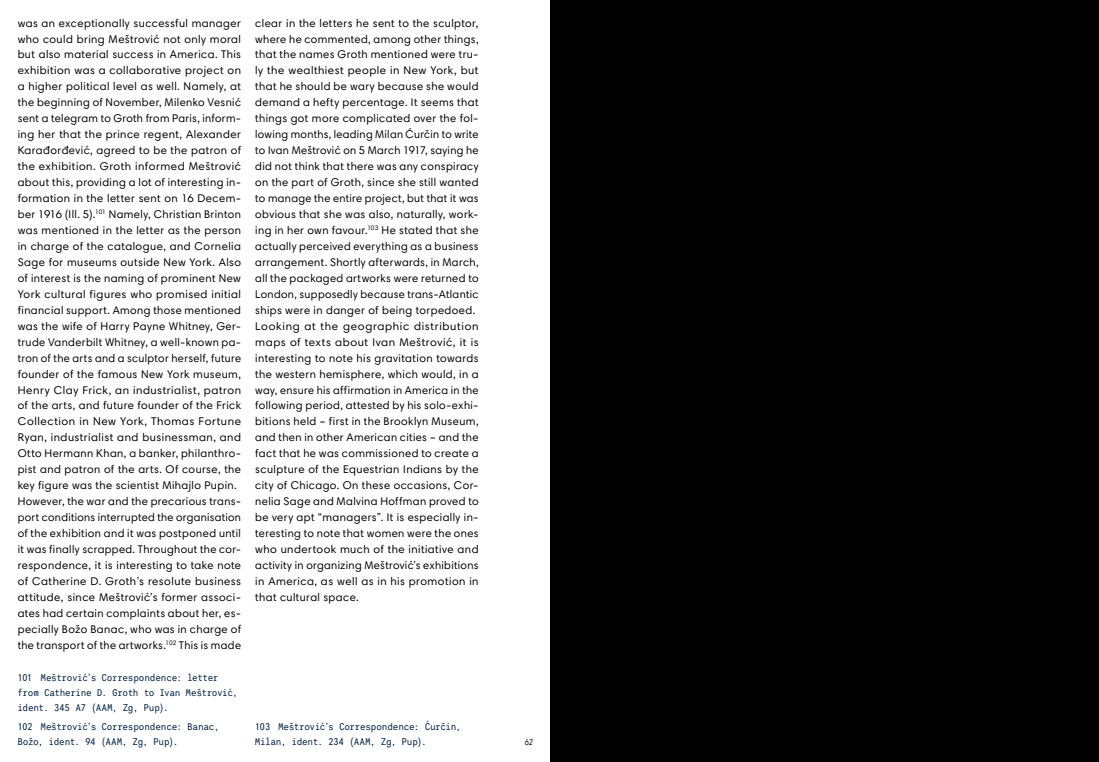
<style>
.page{position:relative;width:1099px;height:762px;background:#fff}
.page>*{position:absolute;margin:0;border:0;box-sizing:border-box;transform-origin:0 0}
.t1{font:11.25px/16px "Harmonia Sans Pro Cyr";letter-spacing:.035em;color:#000}
.t2{font:10px/15px "Harmonia Sans Mono Std CE";letter-spacing:.025em;color:#002146}
.t3{font:italic 8.75px "Harmonia Sans Pro Cyr";color:#000;scale:.85 1}
</style>
<div class="page">
<div style="left:550px;top:0;width:548px;height:762px;background:#000"></div>
<p class="t1" style="left:18px;top:15px;width:225px">was an exceptionally successful manager who could bring Meštrović not only moral but also material success in America. This exhibition was a collaborative project on a higher political level as well. Namely, at the beginning of November, Milenko Vesnić sent a telegram to Groth from Paris, inform&shy;ing her that the prince regent, Alexander Karađorđević, agreed to be the patron of the exhibition. Groth informed Meštrović about this, providing a lot of interesting in&shy;formation in the letter sent on 16 Decem&shy;ber 1916 (Ill. 5).<sup>101</sup> Namely, Christian Brinton was mentioned in the letter as the person in charge of the catalogue, and Cornelia Sage for museums outside New York. Also of interest is the naming of prominent New York cultural figures who promised initial financial support. Among those mentioned was the wife of Harry Payne Whitney, Ger&shy;trude Vanderbilt Whitney, a well-known pa&shy;tron of the arts and a sculptor herself, future founder of the famous New York museum, Henry Clay Frick, an industrialist, patron of the arts, and future founder of the Frick Collection in New York, Thomas Fortune Ryan, industrialist and businessman, and Otto Hermann Khan, a banker, philanthro&shy;pist and patron of the arts. Of course, the key figure was the scientist Mihajlo Pupin.<br>However, the war and the precarious trans&shy;port conditions interrupted the organisation of the exhibition and it was postponed until it was finally scrapped. Throughout the cor&shy;respondence, it is interesting to take note of Catherine D. Groth’s resolute business attitude, since Meštrović’s former associ&shy;ates had certain complaints about her, es&shy;pecially Božo Banac, who was in charge of the transport of the artworks.<sup>102</sup> This is made</p>
<p class="t2" style="left:18px;top:670px;width:221px">101 Meštrović’s Correspondence: letter from Catherine D. Groth to Ivan Meštrović, ident. 345 A7 (AAM, Zg, Pup).</p>
<p class="t2" style="left:18px;top:718px;width:203px">102 Meštrović’s Correspondence: Banac,<br>Božo, ident. 94 (AAM, Zg, Pup).</p>
<p class="t1" style="left:255px;top:15px;width:225px">clear in the letters he sent to the sculptor, where he commented, among other things, that the names Groth mentioned were tru&shy;ly the wealthiest people in New York, but that he should be wary because she would demand a hefty percentage. It seems that things got more complicated over the fol&shy;lowing months, leading Milan Ćurčin to write to Ivan Meštrović on 5 March 1917, saying he did not think that there was any conspiracy on the part of Groth, since she still wanted to manage the entire project, but that it was obvious that she was also, naturally, work&shy;ing in her own favour.<sup>103</sup> He stated that she actually perceived everything as a business arrangement. Shortly afterwards, in March, all the packaged artworks were returned to London, supposedly because trans-Atlantic ships were in danger of being torpedoed.<br>Looking at the geographic distribution maps of texts about Ivan Meštrović, it is interesting to note his gravitation towards the western hemisphere, which would, in a way, ensure his affirmation in America in the following period, attested by his solo-exhi&shy;bitions held – first in the Brooklyn Museum, and then in other American cities – and the fact that he was commissioned to create a sculpture of the Equestrian Indians by the city of Chicago. On these occasions, Cor&shy;nelia Sage and Malvina Hoffman proved to be very apt “managers”. It is especially in&shy;teresting to note that women were the ones who undertook much of the initiative and activity in organizing Meštrović’s exhibitions in America, as well as in his promotion in that cultural space.</p>
<p class="t2" style="left:255px;top:718px;width:207px">103 Meštrović’s Correspondence: Ćurčin,<br>Milan, ident. 234 (AAM, Zg, Pup).</p>
<p class="t3" style="left:524px;top:736px;width:11px">62</p>
</div>
